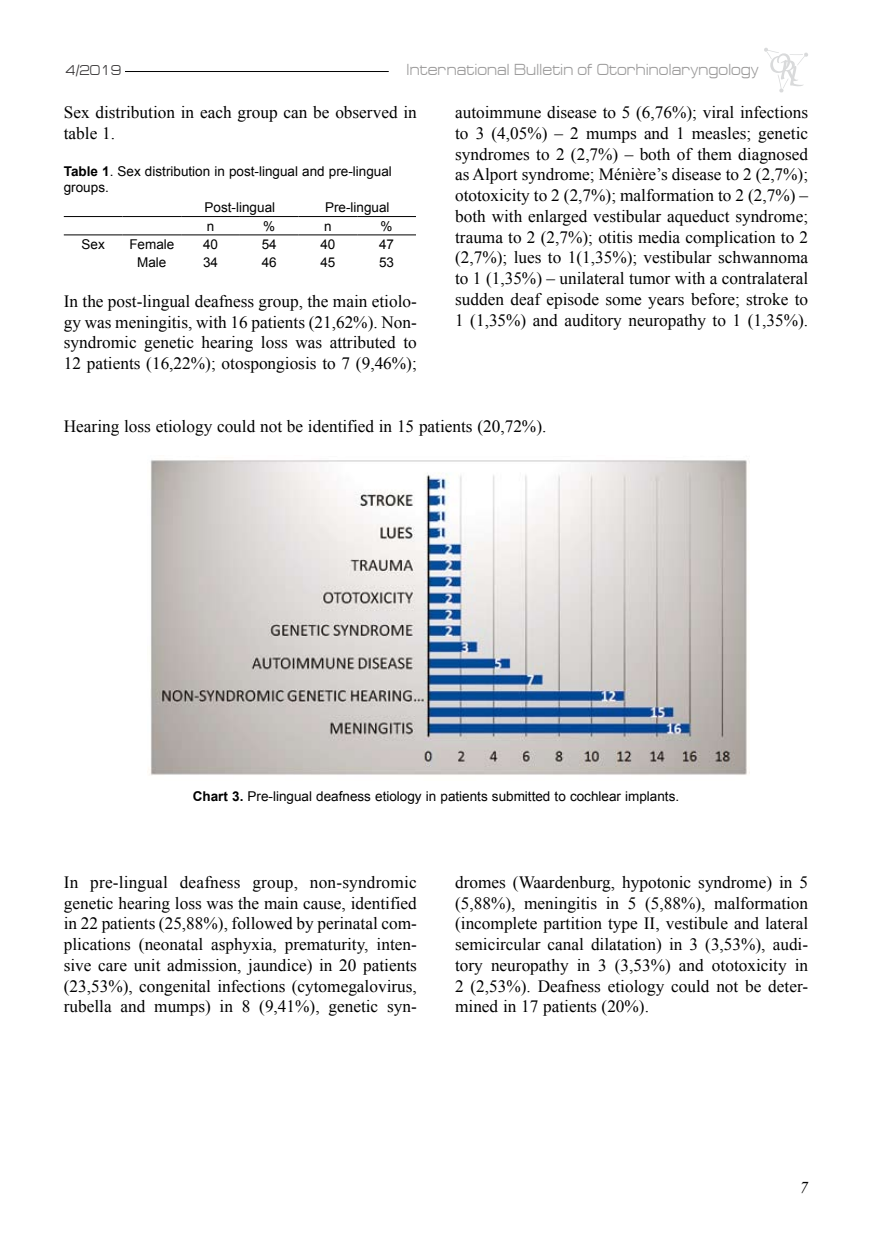
<style>
.page{position:relative;width:872px;height:1234px;background:#fff}
.page>*{position:absolute;margin:0;border:0;box-sizing:border-box;transform-origin:0 0}
.t1{font:17.25px/20.7px "Times New Roman";color:#000;text-align:justify}
.t2{font:16.2px "Europe Ext";color:#9c9b9b;scale:.83 1}
.t3{font:14.4px "Europe Ext";color:#363435;scale:.83 1}
.t4{font:13.5px/16.2px "Arial";color:#000}
.s1{font-weight:700}
</style>
<div class="page">
<svg style="left:764px;top:48px;width:44px;height:44px"></svg>
<hr style="left:125px;top:71px;width:264px;height:1px;background:#000">
<hr style="left:64px;top:216px;width:58px;height:1px;background:#000">
<hr style="left:122px;top:216px;width:59px;height:1px;background:#000">
<hr style="left:181px;top:216px;width:59px;height:1px;background:#000">
<hr style="left:240px;top:216px;width:58px;height:1px;background:#000">
<hr style="left:298px;top:216px;width:59px;height:1px;background:#000">
<hr style="left:357px;top:216px;width:59px;height:1px;background:#000">
<hr style="left:64px;top:234px;width:58px;height:1px;background:#000">
<hr style="left:122px;top:234px;width:59px;height:1px;background:#000">
<hr style="left:181px;top:234px;width:59px;height:1px;background:#000">
<hr style="left:240px;top:234px;width:58px;height:1px;background:#000">
<hr style="left:298px;top:234px;width:59px;height:1px;background:#000">
<hr style="left:357px;top:234px;width:59px;height:1px;background:#000">
<img style="left:149px;top:460px;width:601px;height:315px">
<p class="t3" style="left:65px;top:62px;width:69px">4/2019</p>
<p class="t2" style="left:406px;top:61px;width:426px">International Bulletin of Otorhinolaryngology</p>
<p class="t1" style="left:64px;top:102px;width:354px">Sex distribution in each group can be observed in table 1.</p>
<p class="t4" style="left:64px;top:163px;width:330px"><span class="s1">Table 1</span>. Sex distribution in post-lingual and pre-lingual groups.</p>
<p class="t4" style="left:205px;top:199px;width:72px">Post-lingual</p>
<p class="t4" style="left:325px;top:199px;width:66px">Pre-lingual</p>
<p class="t4" style="left:207px;top:218px;width:9px">n</p>
<p class="t4" style="left:263px;top:218px;width:14px">%</p>
<p class="t4" style="left:324px;top:218px;width:9px">n</p>
<p class="t4" style="left:381px;top:218px;width:14px">%</p>
<p class="t4" style="left:81px;top:236px;width:25px">Sex</p>
<p class="t4" style="left:129px;top:236px;width:47px">Female</p>
<p class="t4" style="left:203px;top:236px;width:17px">40</p>
<p class="t4" style="left:262px;top:236px;width:17px">54</p>
<p class="t4" style="left:320px;top:236px;width:17px">40</p>
<p class="t4" style="left:379px;top:236px;width:17px">47</p>
<p class="t4" style="left:137px;top:254px;width:31px">Male</p>
<p class="t4" style="left:203px;top:254px;width:17px">34</p>
<p class="t4" style="left:262px;top:254px;width:17px">46</p>
<p class="t4" style="left:320px;top:254px;width:17px">45</p>
<p class="t4" style="left:379px;top:254px;width:17px">53</p>
<p class="t1" style="left:64px;top:290px;width:354px">In the post-lingual deafness group, the main etiolo&shy;gy was meningitis, with 16 patients (21,62%). Non&shy;syndromic genetic hearing loss was attributed to 12 patients (16,22%); otospongiosis to 7 (9,46%);</p>
<p class="t1" style="left:455px;top:102px;width:354px">autoimmune disease to 5 (6,76%); viral infections to 3 (4,05%) – 2 mumps and 1 measles; genetic syndromes to 2 (2,7%) – both of them diagnosed as Alport syndrome; Ménière’s disease to 2 (2,7%); ototoxicity to 2 (2,7%); malformation to 2 (2,7%) – both with enlarged vestibular aqueduct syndrome; trauma to 2 (2,7%); otitis media complication to 2 (2,7%); lues to 1(1,35%); vestibular schwannoma to 1 (1,35%) – unilateral tumor with a contralateral sudden deaf episode some years before; stroke to 1 (1,35%) and auditory neuropathy to 1 (1,35%).</p>
<p class="t1" style="left:64px;top:415px;width:484px">Hearing loss etiology could not be identified in 15 patients (20,72%).</p>
<p class="t4" style="left:193px;top:788px;width:488px"><span class="s1">Chart 3.</span> Pre-lingual deafness etiology in patients submitted to cochlear implants.</p>
<p class="t1" style="left:64px;top:871px;width:354px">In pre-lingual deafness group, non-syndromic genetic hearing loss was the main cause, identified in 22 patients (25,88%), followed by perinatal com&shy;plications (neonatal asphyxia, prematurity, inten&shy;sive care unit admission, jaundice) in 20 patients (23,53%), congenital infections (cytomegalovirus, rubella and mumps) in 8 (9,41%), genetic syn-</p>
<p class="t1" style="left:455px;top:871px;width:354px">dromes (Waardenburg, hypotonic syndrome) in 5 (5,88%), meningitis in 5 (5,88%), malformation (incomplete partition type II, vestibule and lateral semicircular canal dilatation) in 3 (3,53%), audi&shy;tory neuropathy in 3 (3,53%) and ototoxicity in 2 (2,53%). Deafness etiology could not be deter&shy;mined in 17 patients (20%).</p>
</div>
